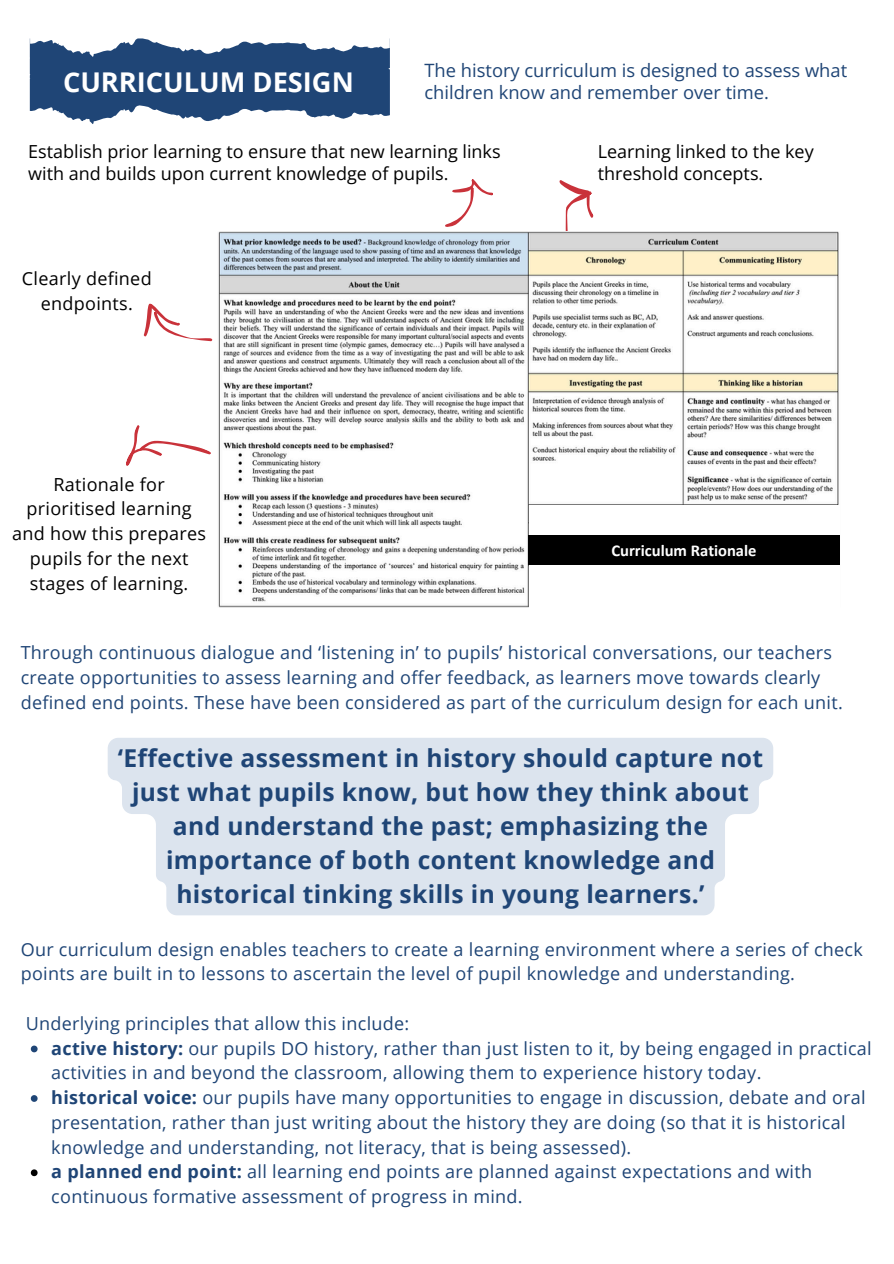
<style>
.page{position:relative;width:894px;height:1264px;background:#fff}
.page>*{position:absolute;margin:0;border:0;box-sizing:border-box;transform-origin:0 0}
.t1{font:700 27.15px "Open Sans";color:#fff}
.t2{font:700 24.6px/33.8px "Open Sans";letter-spacing:.015em;color:#1f4576;text-align:center}
.t3{font:18.3px/21.3px "Open Sans";color:#1f4576}
.t4{font:18px/24.8px "Open Sans";letter-spacing:.015em;color:#1f4576}
.t5{font:18px/24.8px "Open Sans";color:#000}
.t6{font:700 16.5px "Calibri";color:#fff}
.s1{font-weight:700}
</style>
<div class="page">
<svg style="left:30px;top:38px;width:359px;height:86px"></svg>
<svg style="left:144px;top:304px;width:68px;height:37px"></svg>
<svg style="left:126px;top:425px;width:85px;height:40px"></svg>
<svg style="left:445px;top:179px;width:48px;height:48px"></svg>
<svg style="left:559px;top:180px;width:34px;height:51px"></svg>
<svg style="left:108px;top:738px;width:665px;height:177px;fill:#dce4ee"></svg>
<svg style="left:31px;top:1045px;width:7px;height:7px"></svg>
<svg style="left:31px;top:1095px;width:7px;height:6px"></svg>
<svg style="left:31px;top:1169px;width:7px;height:7px"></svg>
<img style="left:218px;top:231px;width:622px;height:376px">
<div style="left:529px;top:505px;width:310px;height:104px;background:#fff"></div>
<div style="left:528px;top:535px;width:311px;height:30px;background:#000"></div>
<p class="t1" style="left:63px;top:63px;width:292px">CURRICULUM DESIGN</p>
<h1 class="t3" style="left:424px;top:59px;width:424px">The history curriculum is designed to assess what children know and remember over time.</h1>
<h4 class="t5" style="left:28px;top:141px;width:474px;line-height:21.3px">Establish prior learning to ensure that new learning links with and builds upon current knowledge of pupils.</h4>
<h4 class="t5" style="left:597px;top:141px;width:217px;line-height:21.3px">Learning linked to the key threshold concepts.</h4>
<h4 class="t5" style="left:22px;top:266px;width:131px;text-align:center">Clearly defined endpoints.</h4>
<p class="t5" style="left:12px;top:471px;width:195px;text-align:center">Rationale for prioritised learning and how this prepares pupils for the next stages of learning.</p>
<p class="t6" style="left:611px;top:543px;width:146px">Curriculum Rationale</p>
<h3 class="t4" style="left:21px;top:640px;width:823px">Through continuous dialogue and ‘listening in’ to pupils’ historical conversations, our teachers create opportunities to assess learning and offer feedback, as learners move towards clearly defined end points. These have been considered as part of the curriculum design for each unit.</h3>
<p class="t2" style="left:118px;top:741px;width:646px">‘Effective assessment in history should capture not just what pupils know, but how they think about and understand the past; emphasizing the importance of both content knowledge and historical tinking skills in young learners.’</p>
<h4 class="t4" style="left:21px;top:936px;width:843px">Our curriculum design enables teachers to create a learning environment where a series of check points are built in to lessons to ascertain the level of pupil knowledge and understanding.</h4>
<h4 class="t4" style="left:26px;top:1010px;width:385px">Underlying principles that allow this include:</h4>
<h4 class="t4" style="left:51px;top:1035px;width:821px"><span class="s1">active history:</span> our pupils DO history, rather than just listen to it, by being engaged in practical activities in and beyond the classroom, allowing them to experience history today.</h4>
<h2 class="t4" style="left:51px;top:1084px;width:815px"><span class="s1">historical voice:</span> our pupils have many opportunities to engage in discussion, debate and oral presentation, rather than just writing about the history they are doing (so that it is historical knowledge and understanding, not literacy, that is being assessed).</h2>
<h4 class="t4" style="left:51px;top:1158px;width:762px"><span class="s1">a planned end point:</span> all learning end points are planned against expectations and with continuous formative assessment of progress in mind.</h4>
</div>
